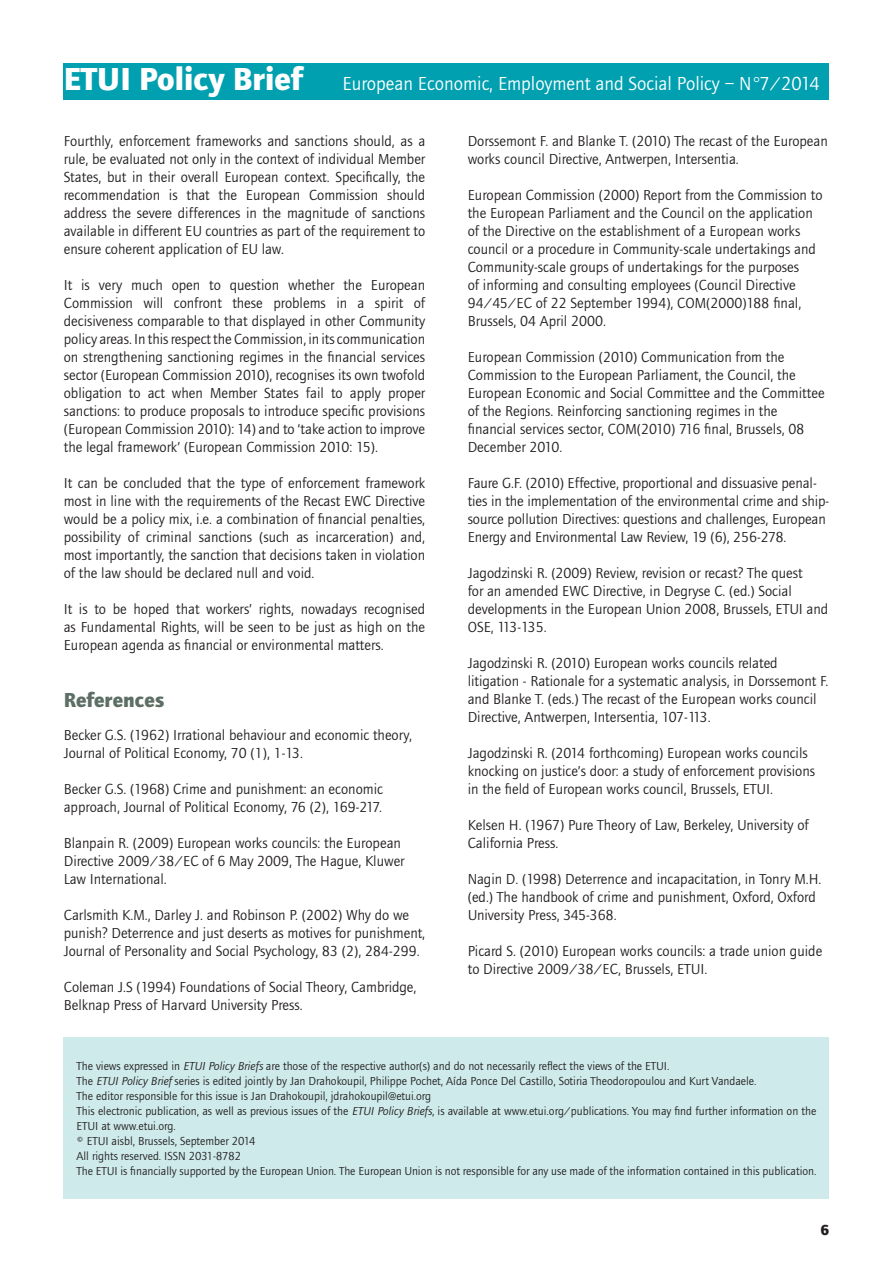
<style>
.page{position:relative;width:893px;height:1263px;background:#fff}
.page>*{position:absolute;margin:0;border:0;box-sizing:border-box;transform-origin:0 0}
.Intertitre{font:700 21px "Foundry Journal";color:#5d6e65}
.t1{font:19.5px "Foundry Journal";color:#fff}
.Body{font:15px/18px "Foundry Journal";color:#231f20}
.Intertitre-2{font:15px/18px "Foundry Journal";color:#231f20;text-align:justify}
.t2{font:700 15px "Foundry Journal";color:#231f20}
.notes{font:12px/15px "Foundry Journal";color:#231f20}
.s1{font-weight:700;font-size:33px}
.s2{font-style:italic}
</style>
<div class="page">
<div style="left:64px;top:64px;width:765px;height:36px;background:#00a0b0"></div>
<div style="left:64px;top:1037px;width:765px;height:162px;background:#ceeaeb"></div>
<p class="t1" style="left:64px;top:73px;width:758px"><span class="s1">ETUI Policy Brief</span> European Economic, Employment and Social Policy – N°7/2014</p>
<p class="Body" style="left:468px;top:132px;width:362px">Dorssemont F. and Blanke T. (2010) The recast of the European works council Directive, Antwerpen, Intersentia.</p>
<p class="Body" style="left:468px;top:186px;width:356px">European Commission (2000) Report from the Commission to the European Parliament and the Council on the application of the Directive on the establishment of a European works council or a procedure in Community-scale undertakings and Community-scale groups of undertakings for the purposes<br>of informing and consulting employees (Council Directive 94/45/EC of 22 September 1994), COM(2000)188 final, Brussels, 04 April 2000.</p>
<p class="Body" style="left:468px;top:348px;width:358px">European Commission (2010) Communication from the Commission to the European Parliament, the Council, the European Economic and Social Committee and the Committee of the Regions. Reinforcing sanctioning regimes in the financial services sector, COM(2010) 716 final, Brussels, 08<br>December 2010.</p>
<p class="Body" style="left:468px;top:474px;width:363px">Faure G.F. (2010) Effective, proportional and dissuasive penal&shy;ties in the implementation of the environmental crime and ship&shy;source pollution Directives: questions and challenges, European Energy and Environmental Law Review, 19 (6), 256-278.</p>
<p class="Body" style="left:468px;top:564px;width:362px">Jagodzinski R. (2009) Review, revision or recast? The quest<br>for an amended EWC Directive, in Degryse C. (ed.) Social developments in the European Union 2008, Brussels, ETUI and OSE, 113-135.</p>
<p class="Body" style="left:468px;top:654px;width:362px">Jagodzinski R. (2010) European works councils related litigation - Rationale for a systematic analysis, in Dorssemont F. and Blanke T. (eds.) The recast of the European works council Directive, Antwerpen, Intersentia, 107-113.</p>
<p class="Body" style="left:468px;top:744px;width:349px">Jagodzinski R. (2014 forthcoming) European works councils knocking on justice’s door: a study of enforcement provisions in the field of European works council, Brussels, ETUI.</p>
<p class="Body" style="left:468px;top:816px;width:343px">Kelsen H. (1967) Pure Theory of Law, Berkeley, University of<br>California Press.</p>
<p class="Body" style="left:468px;top:870px;width:355px">Nagin D. (1998) Deterrence and incapacitation, in Tonry M.H. (ed.) The handbook of crime and punishment, Oxford, Oxford<br>University Press, 345-368.</p>
<p class="Body" style="left:468px;top:942px;width:356px">Picard S. (2010) European works councils: a trade union guide to Directive 2009/38/EC, Brussels, ETUI.</p>
<p class="Intertitre-2" style="left:64px;top:132px;width:363px">Fourthly, enforcement frameworks and sanctions should, as a rule, be evaluated not only in the context of individual Member States, but in their overall European context. Specifically, the recommendation is that the European Commission should address the severe differences in the magnitude of sanctions available in different EU countries as part of the requirement to ensure coherent application of EU law.</p>
<p class="Intertitre-2" style="left:64px;top:276px;width:363px">It is very much open to question whether the European Commission will confront these problems in a spirit of decisiveness comparable to that displayed in other Community policy areas. In this respect the Commission, in its communication on strengthening sanctioning regimes in the financial services sector (European Commission 2010), recognises its own twofold obligation to act when Member States fail to apply proper sanctions: to produce proposals to introduce specific provisions (European Commission 2010): 14) and to ‘take action to improve the legal framework’ (European Commission 2010: 15).</p>
<p class="Intertitre-2" style="left:64px;top:474px;width:363px">It can be concluded that the type of enforcement framework most in line with the requirements of the Recast EWC Directive would be a policy mix, i.e. a combination of financial penalties, possibility of criminal sanctions (such as incarceration) and, most importantly, the sanction that decisions taken in violation of the law should be declared null and void.</p>
<p class="Intertitre-2" style="left:64px;top:600px;width:363px">It is to be hoped that workers’ rights, nowadays recognised as Fundamental Rights, will be seen to be just as high on the European agenda as financial or environmental matters.</p>
<p class="Intertitre" style="left:64px;top:687px;width:102px">References</p>
<p class="Body" style="left:64px;top:726px;width:350px">Becker G.S. (1962) Irrational behaviour and economic theory,<br>Journal of Political Economy, 70 (1), 1-13.</p>
<p class="Body" style="left:64px;top:780px;width:321px">Becker G.S. (1968) Crime and punishment: an economic approach, Journal of Political Economy, 76 (2), 169-217.</p>
<p class="Body" style="left:64px;top:834px;width:342px">Blanpain R. (2009) European works councils: the European<br>Directive 2009/38/EC of 6 May 2009, The Hague, Kluwer<br>Law International.</p>
<p class="Body" style="left:64px;top:906px;width:363px">Carlsmith K.M., Darley J. and Robinson P. (2002) Why do we punish? Deterrence and just deserts as motives for punishment,<br>Journal of Personality and Social Psychology, 83 (2), 284-299.</p>
<p class="Body" style="left:64px;top:978px;width:354px">Coleman J.S (1994) Foundations of Social Theory, Cambridge,<br>Belknap Press of Harvard University Press.</p>
<p class="notes" style="left:77px;top:1059px;width:594px">The views expressed in <span class="s2">ETUI Policy Briefs</span> are those of the respective author(s) and do not necessarily reflect the views of the ETUI.</p>
<p class="notes" style="left:77px;top:1074px;width:681px">The <span class="s2">ETUI Policy Brief</span> series is edited jointly by Jan Drahokoupil, Philippe Pochet, Aída Ponce Del Castillo, Sotiria Theodoropoulou and Kurt Vandaele.</p>
<p class="notes" style="left:77px;top:1089px;width:356px">The editor responsible for this issue is Jan Drahokoupil, jdrahokoupil@etui.org</p>
<p class="notes" style="left:77px;top:1104px;width:741px">This electronic publication, as well as previous issues of the <span class="s2">ETUI Policy Briefs</span>, is available at www.etui.org/publications. You may find further information on the<br>ETUI at www.etui.org.</p>
<p class="notes" style="left:77px;top:1134px;width:181px">© ETUI aisbl, Brussels, September 2014</p>
<p class="notes" style="left:77px;top:1149px;width:166px">All rights reserved. ISSN 2031-8782</p>
<p class="notes" style="left:77px;top:1164px;width:741px">The ETUI is financially supported by the European Union. The European Union is not responsible for any use made of the information contained in this publication.</p>
<p class="t2" style="left:820px;top:1221px;width:10px">6</p>
</div>
